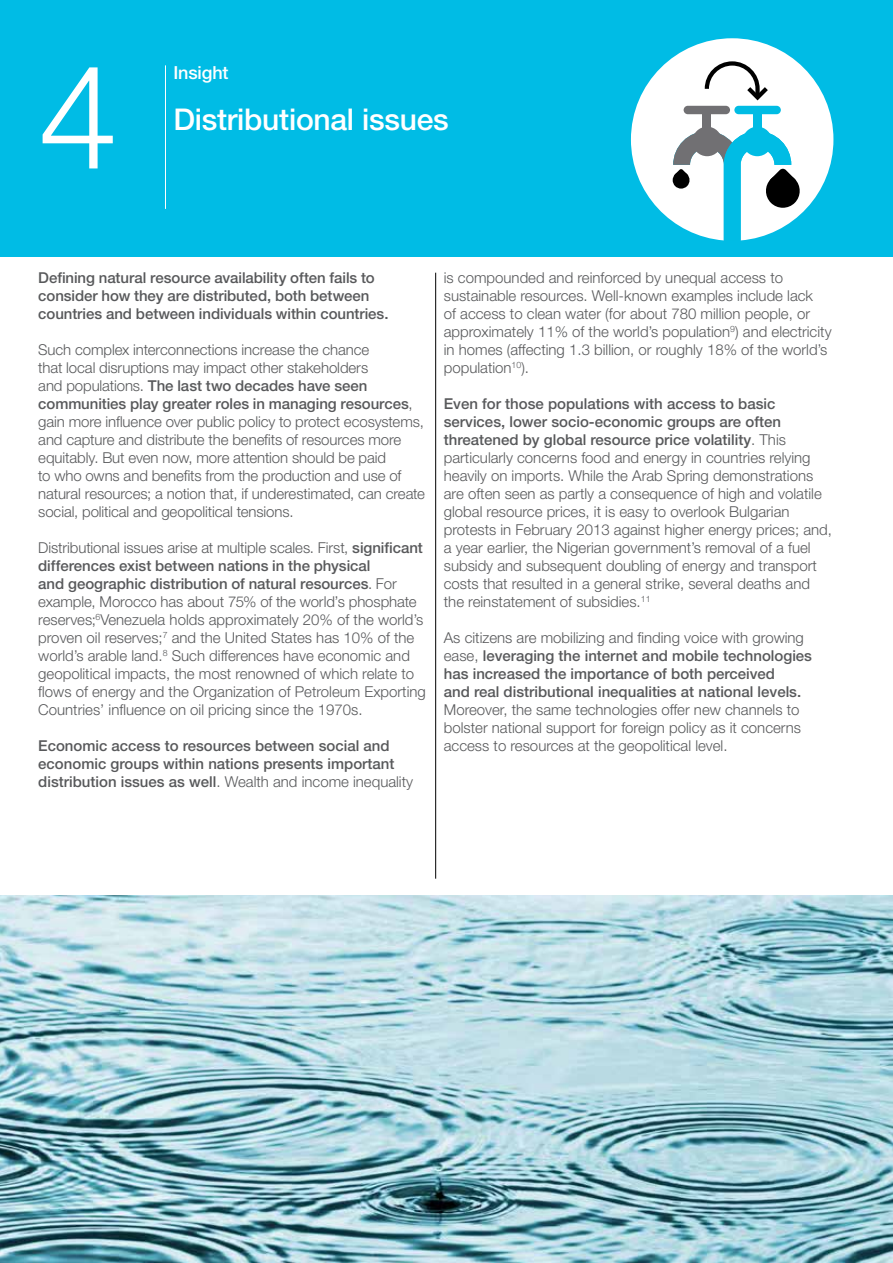
<style>
.page{position:relative;width:893px;height:1263px;background:#fff}
.page>*{position:absolute;margin:0;border:0;box-sizing:border-box;transform-origin:0 0}
.t1{font:300 144.3px "Helvetica Neue LT Pro";color:#fff}
.t2{font:500 30px "Helvetica Neue LT Pro";letter-spacing:-.01em;color:#fff}
.t3{font:500 18px "Helvetica Neue LT Pro";letter-spacing:-.01em;color:#fff}
.t4{font:300 15px/18px "Helvetica Neue LT Pro";color:#58595b}
.t5{font:500 15px/18px "Helvetica Neue LT Pro";color:#58595b}
.s1{font-weight:500}
.s2{font-weight:300}
</style>
<div class="page">
<div style="left:0;top:0;width:893px;height:257px;background:#00bce5"></div>
<hr style="left:165px;top:65px;width:1px;height:144px;background:#fff">
<svg style="left:631px;top:38px;width:202px;height:203px"></svg>
<hr style="left:435px;top:273px;width:1px;height:606px;background:#000">
<img style="left:0;top:895px;width:893px;height:368px">
<h1 class="t1" style="left:38px;top:29px;width:82px">4</h1>
<p class="t3" style="left:173px;top:62px;width:57px">Insight</p>
<h2 class="t2" style="left:173px;top:102px;width:277px">Distributional issues</h2>
<p class="t5" style="left:38px;top:269px;width:352px">Defining natural resource availability often fails to consider how they are distributed, both between countries and between individuals within countries.</p>
<p class="t4" style="left:38px;top:341px;width:388px">Such complex interconnections increase the chance<br>that local disruptions may impact other stakeholders<br>and populations. <span class="s1">The last two decades have seen communities play greater roles in managing resources</span>, gain more influence over public policy to protect ecosystems, and capture and distribute the benefits of resources more equitably. But even now, more attention should be paid<br>to who owns and benefits from the production and use of natural resources; a notion that, if underestimated, can create social, political and geopolitical tensions.</p>
<p class="t4" style="left:38px;top:539px;width:389px">Distributional issues arise at multiple scales. First, <span class="s1">significant differences exist between nations in the physical<br>and geographic distribution of natural resources</span>. For example, Morocco has about 75% of the world’s phosphate reserves;<sup>6</sup>Venezuela holds approximately 20% of the world’s proven oil reserves;<sup>7</sup> and the United States has 10% of the world’s arable land.<sup>8</sup> Such differences have economic and geopolitical impacts, the most renowned of which relate to flows of energy and the Organization of Petroleum Exporting Countries’ influence on oil pricing since the 1970s.</p>
<p class="t5" style="left:38px;top:737px;width:376px">Economic access to resources between social and economic groups within nations presents important distribution issues as well<span class="s2">. Wealth and income inequality</span></p>
<p class="t4" style="left:444px;top:269px;width:389px">is compounded and reinforced by unequal access to sustainable resources. Well-known examples include lack<br>of access to clean water (for about 780 million people, or approximately 11% of the world’s population<sup>9</sup>) and electricity in homes (affecting 1.3 billion, or roughly 18% of the world’s population<sup>10</sup>).</p>
<p class="t4" style="left:444px;top:395px;width:390px"><span class="s1">Even for those populations with access to basic services, lower socio-economic groups are often threatened by global resource price volatility</span>. This particularly concerns food and energy in countries relying heavily on imports. While the Arab Spring demonstrations are often seen as partly a consequence of high and volatile global resource prices, it is easy to overlook Bulgarian protests in February 2013 against higher energy prices; and, a year earlier, the Nigerian government’s removal of a fuel subsidy and subsequent doubling of energy and transport costs that resulted in a general strike, several deaths and the reinstatement of subsidies.<sup>11</sup></p>
<p class="t5" style="left:444px;top:629px;width:370px"><span class="s2">As citizens are mobilizing and finding voice with growing ease,</span> leveraging the internet and mobile technologies has increased the importance of both perceived<br>and real distributional inequalities at national levels.</p>
<p class="t4" style="left:444px;top:701px;width:359px;text-align:justify">Moreover, the same technologies offer new channels to bolster national support for foreign policy as it concerns access to resources at the geopolitical level.</p>
</div>
